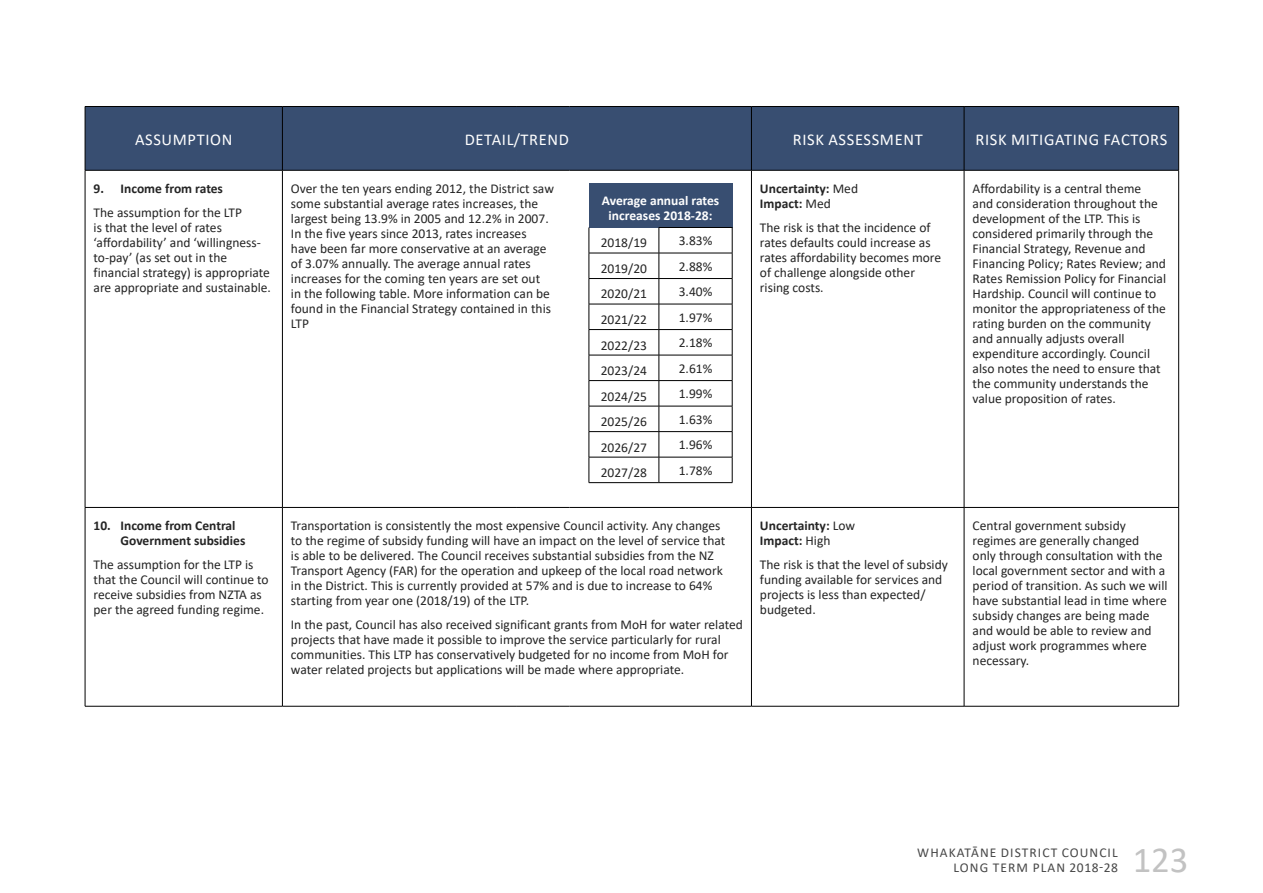
<style>
.page{position:relative;width:1263px;height:893px;background:#fff}
.page>*{position:absolute;margin:0;border:0;box-sizing:border-box;transform-origin:0 0}
.t1{font:36.75px "Calibri";color:#c2c2c2}
.t2{font:16.5px "Calibri";letter-spacing:.04em;color:#fff}
.t3{font:13.5px/15px "Calibri";color:#242424}
.t4{font:700 13.5px/15px "Calibri";color:#242424}
.t5{font:13.5px/14.5px "Calibri";letter-spacing:.08em;color:#464646;text-align:right}
.t6{font:700 13.5px/15px "Calibri";color:#fff;text-align:center}
.s1{font-weight:400}
</style>
<div class="page">
<div style="left:86px;top:107px;width:1092px;height:63px;background:#384e71"></div>
<hr style="left:85px;top:106px;width:197px;height:1px;background:#000">
<hr style="left:85px;top:107px;width:1px;height:63px;background:#000">
<hr style="left:282px;top:106px;width:235px;height:1px;background:#000">
<hr style="left:282px;top:107px;width:1px;height:63px;background:#000">
<hr style="left:517px;top:106px;width:53px;height:1px;background:#000">
<hr style="left:570px;top:106px;width:181px;height:1px;background:#000">
<hr style="left:751px;top:106px;width:213px;height:1px;background:#000">
<hr style="left:751px;top:107px;width:1px;height:63px;background:#000">
<hr style="left:964px;top:106px;width:215px;height:1px;background:#000">
<hr style="left:964px;top:107px;width:1px;height:63px;background:#000">
<hr style="left:1178px;top:107px;width:1px;height:63px;background:#000">
<hr style="left:85px;top:170px;width:197px;height:1px;background:#000">
<hr style="left:282px;top:170px;width:235px;height:1px;background:#000">
<hr style="left:517px;top:170px;width:53px;height:1px;background:#000">
<hr style="left:570px;top:170px;width:181px;height:1px;background:#000">
<hr style="left:751px;top:170px;width:213px;height:1px;background:#000">
<hr style="left:964px;top:170px;width:215px;height:1px;background:#000">
<hr style="left:85px;top:170px;width:1px;height:337px;background:#000">
<hr style="left:282px;top:170px;width:1px;height:337px;background:#000">
<hr style="left:751px;top:170px;width:1px;height:337px;background:#000">
<hr style="left:964px;top:170px;width:1px;height:337px;background:#000">
<hr style="left:1178px;top:170px;width:1px;height:337px;background:#000">
<hr style="left:85px;top:507px;width:197px;height:1px;background:#000">
<hr style="left:85px;top:508px;width:1px;height:198px;background:#000">
<hr style="left:282px;top:507px;width:235px;height:1px;background:#000">
<hr style="left:282px;top:508px;width:1px;height:198px;background:#000">
<hr style="left:517px;top:507px;width:53px;height:1px;background:#000">
<hr style="left:570px;top:507px;width:181px;height:1px;background:#000">
<hr style="left:751px;top:507px;width:213px;height:1px;background:#000">
<hr style="left:751px;top:508px;width:1px;height:198px;background:#000">
<hr style="left:964px;top:507px;width:215px;height:1px;background:#000">
<hr style="left:964px;top:508px;width:1px;height:198px;background:#000">
<hr style="left:1178px;top:508px;width:1px;height:198px;background:#000">
<hr style="left:85px;top:706px;width:197px;height:1px;background:#000">
<hr style="left:282px;top:706px;width:235px;height:1px;background:#000">
<hr style="left:517px;top:706px;width:53px;height:1px;background:#000">
<hr style="left:570px;top:706px;width:181px;height:1px;background:#000">
<hr style="left:751px;top:706px;width:213px;height:1px;background:#000">
<hr style="left:964px;top:706px;width:215px;height:1px;background:#000">
<div style="left:589px;top:183px;width:143px;height:44px;background:#384e71"></div>
<hr style="left:659px;top:227px;width:73px;height:1px;background:#000">
<hr style="left:659px;top:253px;width:73px;height:1px;background:#000">
<hr style="left:659px;top:278px;width:73px;height:1px;background:#000">
<hr style="left:659px;top:304px;width:73px;height:1px;background:#000">
<hr style="left:659px;top:329px;width:73px;height:1px;background:#000">
<hr style="left:659px;top:355px;width:73px;height:1px;background:#000">
<hr style="left:659px;top:380px;width:73px;height:1px;background:#000">
<hr style="left:659px;top:406px;width:73px;height:1px;background:#000">
<hr style="left:659px;top:431px;width:73px;height:1px;background:#000">
<hr style="left:659px;top:457px;width:73px;height:1px;background:#000">
<svg style="left:659px;top:228px;width:1px;height:254px"></svg>
<svg style="left:732px;top:228px;width:1px;height:254px"></svg>
<hr style="left:659px;top:482px;width:73px;height:1px;background:#000">
<hr style="left:589px;top:253px;width:70px;height:1px;background:#000">
<hr style="left:589px;top:278px;width:70px;height:1px;background:#000">
<hr style="left:589px;top:304px;width:70px;height:1px;background:#000">
<hr style="left:589px;top:329px;width:70px;height:1px;background:#000">
<hr style="left:589px;top:355px;width:70px;height:1px;background:#000">
<hr style="left:589px;top:380px;width:70px;height:1px;background:#000">
<hr style="left:589px;top:406px;width:70px;height:1px;background:#000">
<hr style="left:589px;top:431px;width:70px;height:1px;background:#000">
<hr style="left:589px;top:457px;width:70px;height:1px;background:#000">
<svg style="left:589px;top:227px;width:1px;height:255px"></svg>
<hr style="left:589px;top:482px;width:70px;height:1px;background:#000">
<p class="t2" style="left:135px;top:128px;width:99px">ASSUMPTION</p>
<p class="t2" style="left:465px;top:128px;width:106px">DETAIL/TREND</p>
<p class="t2" style="left:793px;top:128px;width:131px">RISK ASSESSMENT</p>
<p class="t2" style="left:975px;top:128px;width:193px">RISK MITIGATING FACTORS</p>
<p class="t4" style="left:94px;top:181px;width:131px">9. Income from rates</p>
<p class="t3" style="left:94px;top:204px;width:179px">The assumption for the LTP<br>is that the level of rates ‘affordability’ and ‘willingness&shy;to-pay’ (as set out in the financial strategy) is appropriate are appropriate and sustainable.</p>
<p class="t3" style="left:972px;top:181px;width:195px">Affordability is a central theme<br>and consideration throughout the development of the LTP. This is considered primarily through the Financial Strategy, Revenue and Financing Policy; Rates Review; and Rates Remission Policy for Financial Hardship. Council will continue to monitor the appropriateness of the rating burden on the community and annually adjusts overall expenditure accordingly. Council also notes the need to ensure that the community understands the value proposition of rates.</p>
<p class="t3" style="left:291px;top:181px;width:265px">Over the ten years ending 2012, the District saw some substantial average rates increases, the largest being 13.9% in 2005 and 12.2% in 2007.<br>In the five years since 2013, rates increases have been far more conservative at an average of 3.07% annually. The average annual rates increases for the coming ten years are set out<br>in the following table. More information can be found in the Financial Strategy contained in this LTP</p>
<p class="t6" style="left:602px;top:193px;width:119px">Average annual rates increases 2018-28:</p>
<p class="t4" style="left:760px;top:181px;width:100px">Uncertainty: <span class="s1">Med<br></span>Impact: <span class="s1">Med</span></p>
<p class="t3" style="left:760px;top:219px;width:183px">The risk is that the incidence of rates defaults could increase as rates affordability becomes more of challenge alongside other rising costs.</p>
<p class="t3" style="left:601px;top:235px;width:48px">2018/19</p>
<p class="t3" style="left:679px;top:233px;width:35px">3.83%</p>
<p class="t3" style="left:601px;top:261px;width:48px">2019/20</p>
<p class="t3" style="left:679px;top:259px;width:35px">2.88%</p>
<p class="t3" style="left:601px;top:286px;width:48px">2020/21</p>
<p class="t3" style="left:679px;top:284px;width:35px">3.40%</p>
<p class="t3" style="left:601px;top:312px;width:48px">2021/22</p>
<p class="t3" style="left:679px;top:310px;width:35px">1.97%</p>
<p class="t3" style="left:601px;top:337px;width:48px">2022/23</p>
<p class="t3" style="left:679px;top:335px;width:35px">2.18%</p>
<p class="t3" style="left:601px;top:363px;width:48px">2023/24</p>
<p class="t3" style="left:679px;top:361px;width:35px">2.61%</p>
<p class="t3" style="left:601px;top:388px;width:48px">2024/25</p>
<p class="t3" style="left:679px;top:386px;width:35px">1.99%</p>
<p class="t3" style="left:601px;top:414px;width:48px">2025/26</p>
<p class="t3" style="left:679px;top:412px;width:35px">1.63%</p>
<p class="t3" style="left:601px;top:439px;width:48px">2026/27</p>
<p class="t3" style="left:679px;top:437px;width:35px">1.96%</p>
<p class="t3" style="left:601px;top:465px;width:48px">2027/28</p>
<p class="t3" style="left:679px;top:463px;width:35px">1.78%</p>
<p class="t4" style="left:121px;top:518px;width:126px;text-indent:-27px">10. Income from Central<br>Government subsidies</p>
<p class="t3" style="left:94px;top:556px;width:177px">The assumption for the LTP is that the Council will continue to receive subsidies from NZTA as per the agreed funding regime.</p>
<p class="t3" style="left:291px;top:518px;width:436px">Transportation is consistently the most expensive Council activity. Any changes to the regime of subsidy funding will have an impact on the level of service that is able to be delivered. The Council receives substantial subsidies from the NZ Transport Agency (FAR) for the operation and upkeep of the local road network in the District. This is currently provided at 57% and is due to increase to 64% starting from year one (2018/19) of the LTP.</p>
<p class="t3" style="left:291px;top:616px;width:453px">In the past, Council has also received significant grants from MoH for water related projects that have made it possible to improve the service particularly for rural communities. This LTP has conservatively budgeted for no income from MoH for water related projects but applications will be made where appropriate.</p>
<p class="t4" style="left:760px;top:518px;width:97px">Uncertainty: <span class="s1">Low<br></span>Impact: <span class="s1">High</span></p>
<p class="t3" style="left:760px;top:556px;width:189px">The risk is that the level of subsidy funding available for services and projects is less than expected/ budgeted.</p>
<p class="t3" style="left:972px;top:518px;width:196px">Central government subsidy regimes are generally changed<br>only through consultation with the local government sector and with a period of transition. As such we will have substantial lead in time where subsidy changes are being made and would be able to review and adjust work programmes where necessary.</p>
<p class="t5" style="left:917px;top:845px;width:202px">WHAKATĀNE DISTRICT COUNCIL<br>LONG TERM PLAN 2018-28</p>
<h1 class="t1" style="left:1133px;top:834px;width:57px">123</h1>
</div>
